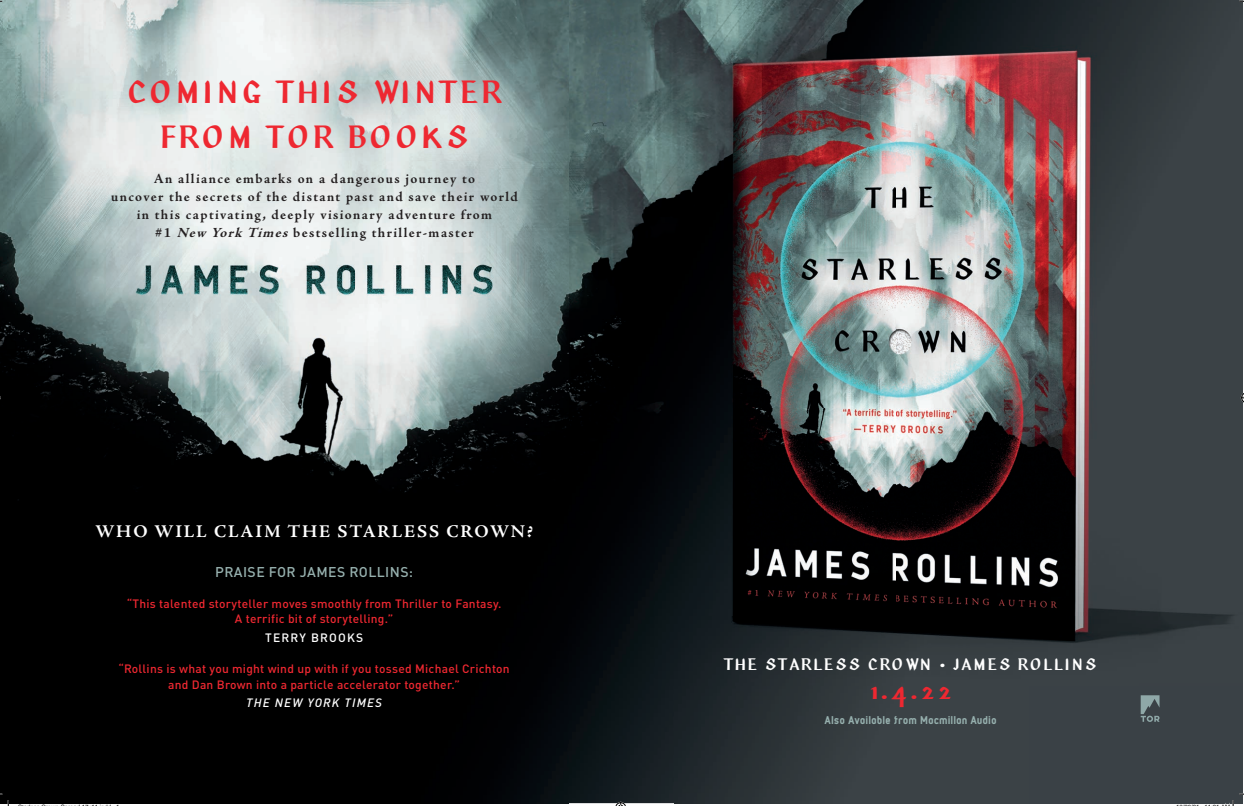
<style>
.page{position:relative;width:1244px;height:806px;background:#fff}
.page>*{position:absolute;margin:0;border:0;box-sizing:border-box;transform-origin:0 0}
.t1{font:700 34.6px/45px "Dinah VAA";letter-spacing:.1em;color:#ee2831;text-align:center}
.t2{font:700 32px "Dinah VAA";color:#ee2831}
.t3{font:700 18px "Dinah VAA";letter-spacing:.1em;color:#fff}
.t4{font:700 18px "Adobe Jenson Pro";letter-spacing:.105em;color:#fff}
.t5{font:700 14px/18px "Adobe Jenson Pro";letter-spacing:.095em;color:#231f20;text-align:center}
.t6{font:500 14px "DINOT";letter-spacing:.03em;color:#96b0ae}
.t7{font:500 12px/15.6px "DINOT";letter-spacing:.02em;color:#ee2831;text-align:center}
.t8{font:italic 500 12px "DINOT";letter-spacing:.1em;color:#fff}
.t9{font:500 12px "DINOT";letter-spacing:.1em;color:#fff}
.t10{font:700 10px "Metsys";color:#96b0ae}
.s1{font-style:italic}
</style>
<div class="page">
<img style="left:0;top:0;width:568px;height:802px">
<img style="left:568px;top:0;width:87px;height:485px">
<img style="left:568px;top:485px;width:106px;height:317px">
<img style="left:674px;top:685px;width:567px;height:117px">
<img style="left:655px;top:0;width:586px;height:685px">
<svg style="left:1140px;top:695px;width:19px;height:26px"></svg>
<svg style="left:1232px;top:0;width:12px;height:2px"></svg>
<svg style="left:615px;top:801px;width:11px;height:4px"></svg>
<svg style="left:1240px;top:392px;width:4px;height:11px"></svg>
<svg style="left:18px;top:803px;width:101px;height:1px"></svg>
<svg style="left:1204px;top:793px;width:40px;height:13px"></svg>
<h1 class="t1" style="left:128px;top:68px;width:376px">COMING THIS WINTER<br>FROM TOR BOOKS</h1>
<p class="t5" style="left:111px;top:169px;width:408px">An alliance embarks on a dangerous journey to<br>uncover the secrets of the distant past and save their world in this captivating, deeply visionary adventure from<br>#1 <span class="s1">New York Times</span> bestselling thriller-master</p>
<h3 class="t4" style="left:96px;top:520px;width:438px">WHO WILL CLAIM THE STARLESS CROWN?</h3>
<p class="t6" style="left:215px;top:560px;width:199px">PRAISE FOR JAMES ROLLINS:</p>
<p class="t7" style="left:127px;top:594px;width:376px">“This talented storyteller moves smoothly from Thriller to Fantasy.<br>A terrific bit of storytelling.”</p>
<p class="t9" style="left:265px;top:627px;width:100px">TERRY BROOKS</p>
<p class="t7" style="left:118px;top:660px;width:393px">“Rollins is what you might wind up with if you tossed Michael Crichton and Dan Brown into a particle accelerator together.”</p>
<p class="t8" style="left:246px;top:693px;width:137px">THE NEW YORK TIMES</p>
<h3 class="t3" style="left:724px;top:653px;width:374px">THE STARLESS CROWN • JAMES ROLLINS</h3>
<h2 class="t2" style="left:869px;top:668px;width:83px">1.4.22</h2>
<p class="t10" style="left:824px;top:713px;width:174px">Also Available from Macmillan Audio</p>
</div>
